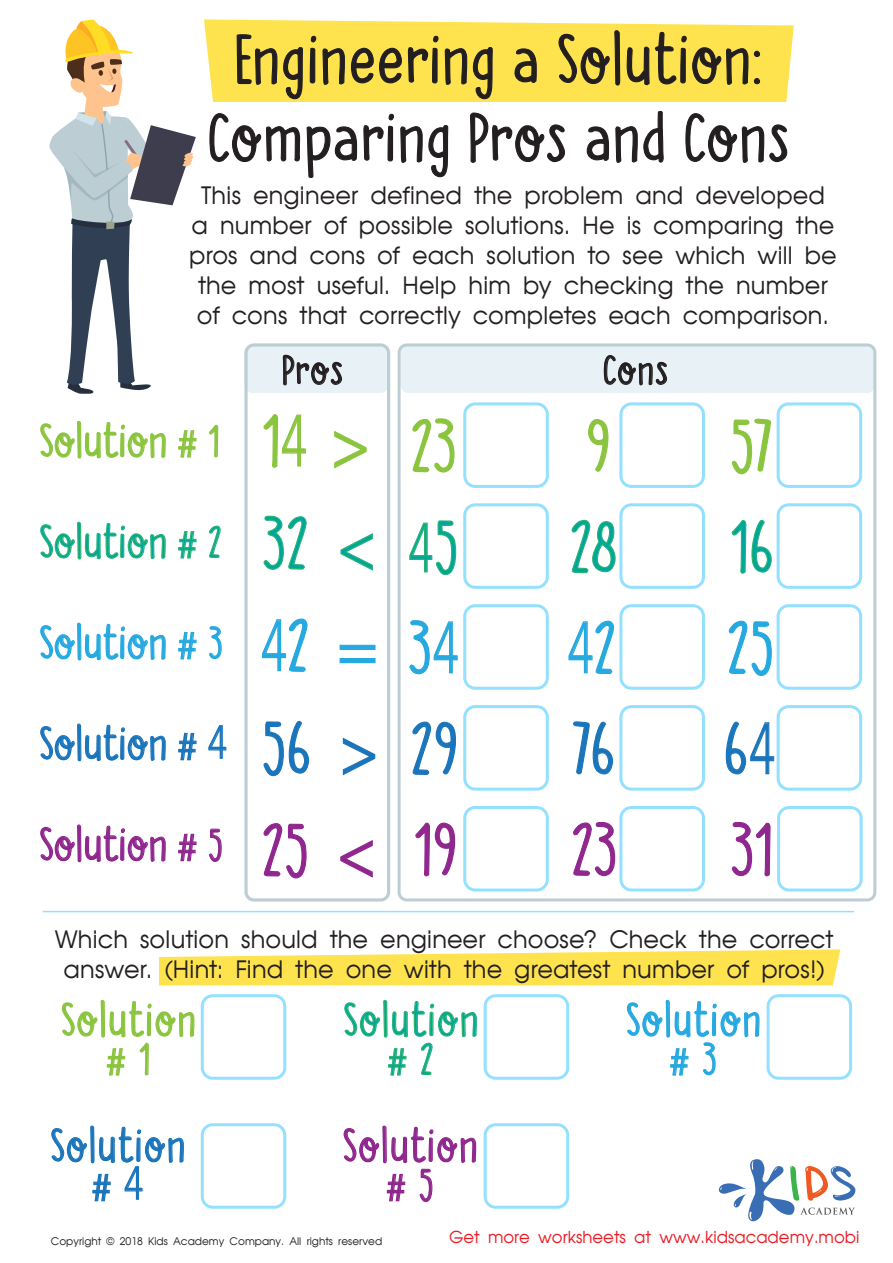
<style>
.page{position:relative;width:893px;height:1263px;background:#fff}
.page>*{position:absolute;margin:0;border:0;box-sizing:border-box;transform-origin:0 0}
.t1{font:300 70.5px "News Gothic BT";color:#26a9e0;scale:.65 1}
.t2{font:67.5px "DK The Cats Whiskers";letter-spacing:-.025em;color:#90278e}
.t3{font:67.5px "DK The Cats Whiskers";color:#00a69c}
.t4{font:67.5px "DK The Cats Whiskers";color:#1b75bb}
.t5{font:67.5px "DK The Cats Whiskers";color:#8bc53f}
.t6{font:67.5px "DK The Cats Whiskers";color:#26a9e0}
.t7{font:60px/78px "DK The Cats Whiskers";letter-spacing:.005em;color:#231f20;text-align:center}
.t8{font:40.5px "DK The Cats Whiskers";letter-spacing:-.005em;color:#8bc53f}
.t9{font:40.5px "DK The Cats Whiskers";letter-spacing:-.005em;color:#00a69c}
.t10{font:40.5px "DK The Cats Whiskers";letter-spacing:-.005em;color:#26a9e0}
.t11{font:40.5px "DK The Cats Whiskers";letter-spacing:-.005em;color:#1b75bb}
.t12{font:40.5px "DK The Cats Whiskers";letter-spacing:-.005em;color:#90278e}
.t13{font:40.5px "Myriad Pro";color:#8bc53f}
.t14{font:40.5px "Myriad Pro";color:#00a69c}
.t15{font:40.5px "Myriad Pro";color:#26a9e0}
.t16{font:40.5px "Myriad Pro";color:#1b75bb}
.t17{font:40.5px "Myriad Pro";color:#90278e}
.t18{font:36px "DK The Cats Whiskers";letter-spacing:-.01em;color:#231f20}
.t19{font:24px/30px "AG Avant Garde Cyr";letter-spacing:.005em;color:#231f20;text-align:center}
.t20{font:16.5px "AG Avant Garde Cyr";color:#ec1c24}
.t21{font:10.5px "AG Avant Garde Cyr";color:#231f20}
.s1{font-family:"Myriad Pro"}
.s2{font-size:67.5px}
.s3{font-family:"News Gothic BT";font-weight:300;font-size:70.5px}
.s4{font-family:"Myriad Pro";font-size:67.5px}
.s5{font-family:"News Gothic BT";font-weight:300;font-size:67.5px}
.s6{font-family:"DK The Cats Whiskers";font-weight:400;font-size:67.5px}
.s7{font-family:"News Gothic BT";font-weight:300;font-size:45px}
.s8{font-family:"DK The Cats Whiskers"}
</style>
<div class="page">
<div style="left:400px;top:345px;width:474px;height:48px;background:#e8f1f5;border-radius:8px"></div>
<div style="left:244px;top:343px;width:146px;height:559px;border:3px solid #bdcdd4;border-radius:8px"></div>
<div style="left:397px;top:343px;width:479px;height:558px;border:3px solid #bdcdd4;border-radius:8px"></div>
<hr style="left:43px;top:911px;width:810px;height:1px;background:#93e0ff">
<svg style="left:718px;top:1159px;width:137px;height:63px"></svg>
<div style="left:201px;top:1123px;width:85px;height:86px;border:3px solid #93e0ff;border-radius:10px"></div>
<div style="left:483px;top:1123px;width:86px;height:86px;border:3px solid #93e0ff;border-radius:10px"></div>
<div style="left:766px;top:994px;width:86px;height:86px;border:3px solid #93e0ff;border-radius:10px"></div>
<svg style="left:40px;top:19px;width:157px;height:440px"></svg>
<svg style="left:208px;top:19px;width:579px;height:457px"></svg>
<svg style="left:40px;top:521px;width:126px;height:39px"></svg>
<svg style="left:178px;top:531px;width:19px;height:28px"></svg>
<svg style="left:209px;top:525px;width:12px;height:33px"></svg>
<svg style="left:263px;top:515px;width:44px;height:55px"></svg>
<svg style="left:340px;top:533px;width:33px;height:38px"></svg>
<svg style="left:409px;top:520px;width:48px;height:56px"></svg>
<svg style="left:731px;top:519px;width:41px;height:55px"></svg>
<svg style="left:571px;top:519px;width:45px;height:55px"></svg>
<svg style="left:40px;top:622px;width:126px;height:39px"></svg>
<svg style="left:178px;top:632px;width:19px;height:28px"></svg>
<svg style="left:209px;top:626px;width:13px;height:34px"></svg>
<svg style="left:262px;top:618px;width:46px;height:54px"></svg>
<div style="left:339px;top:645px;width:36px;height:5px;border:1px solid #26a9e0"></div>
<div style="left:339px;top:658px;width:36px;height:5px;border:1px solid #26a9e0"></div>
<svg style="left:409px;top:620px;width:49px;height:55px"></svg>
<svg style="left:728px;top:620px;width:44px;height:56px"></svg>
<svg style="left:568px;top:620px;width:46px;height:55px"></svg>
<svg style="left:40px;top:723px;width:126px;height:39px"></svg>
<svg style="left:178px;top:732px;width:19px;height:29px"></svg>
<svg style="left:208px;top:725px;width:19px;height:34px"></svg>
<svg style="left:263px;top:720px;width:46px;height:57px"></svg>
<svg style="left:342px;top:737px;width:34px;height:39px"></svg>
<svg style="left:412px;top:721px;width:44px;height:54px"></svg>
<svg style="left:725px;top:721px;width:49px;height:54px"></svg>
<svg style="left:573px;top:721px;width:40px;height:54px"></svg>
<svg style="left:40px;top:824px;width:126px;height:39px"></svg>
<svg style="left:178px;top:833px;width:19px;height:29px"></svg>
<svg style="left:209px;top:828px;width:13px;height:34px"></svg>
<svg style="left:61px;top:949px;width:779px;height:131px"></svg>
<svg style="left:51px;top:1125px;width:133px;height:77px"></svg>
<svg style="left:343px;top:1125px;width:134px;height:77px"></svg>
<svg style="left:263px;top:823px;width:44px;height:56px"></svg>
<svg style="left:340px;top:840px;width:33px;height:38px"></svg>
<svg style="left:415px;top:822px;width:40px;height:55px"></svg>
<svg style="left:731px;top:821px;width:40px;height:56px"></svg>
<svg style="left:573px;top:821px;width:42px;height:56px"></svg>
<div style="left:465px;top:404px;width:82px;height:82px;background:#fff;border-radius:10px"></div>
<div style="left:463px;top:402px;width:86px;height:86px;border:3px solid #93e0ff;border-radius:10px"></div>
<div style="left:778px;top:404px;width:82px;height:82px;background:#fff;border-radius:10px"></div>
<div style="left:776px;top:402px;width:86px;height:86px;border:3px solid #93e0ff;border-radius:10px"></div>
<div style="left:621px;top:404px;width:82px;height:82px;background:#fff;border-radius:10px"></div>
<div style="left:619px;top:402px;width:86px;height:86px;border:3px solid #93e0ff;border-radius:10px"></div>
<div style="left:463px;top:503px;width:86px;height:86px;border:3px solid #93e0ff;border-radius:10px"></div>
<div style="left:776px;top:503px;width:86px;height:86px;border:3px solid #93e0ff;border-radius:10px"></div>
<div style="left:619px;top:503px;width:86px;height:86px;border:3px solid #93e0ff;border-radius:10px"></div>
<div style="left:463px;top:604px;width:86px;height:86px;border:3px solid #93e0ff;border-radius:10px"></div>
<div style="left:776px;top:604px;width:86px;height:86px;border:3px solid #93e0ff;border-radius:10px"></div>
<div style="left:619px;top:604px;width:86px;height:86px;border:3px solid #93e0ff;border-radius:10px"></div>
<div style="left:463px;top:705px;width:86px;height:86px;border:3px solid #93e0ff;border-radius:10px"></div>
<div style="left:776px;top:705px;width:86px;height:86px;border:3px solid #93e0ff;border-radius:10px"></div>
<div style="left:619px;top:705px;width:86px;height:86px;border:3px solid #93e0ff;border-radius:10px"></div>
<div style="left:463px;top:806px;width:86px;height:86px;border:3px solid #93e0ff;border-radius:10px"></div>
<div style="left:777px;top:806px;width:85px;height:86px;border:3px solid #93e0ff;border-radius:10px"></div>
<div style="left:619px;top:806px;width:86px;height:86px;border:3px solid #93e0ff;border-radius:10px"></div>
<h3 class="t7" style="left:207px;top:23px;width:584px">Engineering a Solution:<br>Comparing Pros and Cons</h3>
<p class="t19" style="left:189px;top:180px;width:649px">This engineer defined the problem and developed<br>a number of possible solutions. He is comparing the pros and cons of each solution to see which will be the most useful. Help him by checking the number of cons that correctly completes each comparison.</p>
<h3 class="t18" style="left:281px;top:349px;width:63px">Pros</h3>
<h3 class="t18" style="left:602px;top:349px;width:67px">Cons</h3>
<h3 class="t8" style="left:39px;top:417px;width:420px">Solution <span class="s1">#</span> 1 <span class="s2">1</span><span class="s3">4</span> <span class="s4">&gt;</span> <span class="s2">23</span></h3>
<h2 class="t5" style="left:585px;top:406px;width:27px">9</h2>
<h2 class="t5" style="left:729px;top:406px;width:46px">57</h2>
<h3 class="t9" style="left:39px;top:518px;width:422px">Solution <span class="s1">#</span> 2 <span class="s2">32</span> <span class="s4">&lt;</span> <span class="s5">4</span><span class="s2">5</span></h3>
<h2 class="t3" style="left:568px;top:507px;width:51px">28</h2>
<h2 class="t3" style="left:729px;top:507px;width:47px">16</h2>
<h3 class="t10" style="left:39px;top:619px;width:422px">Solution <span class="s1">#</span> 3 <span class="s3">4</span><span class="s2">2</span> <span class="s4">=</span> <span class="s2">3</span><span class="s3">4</span></h3>
<h1 class="t1" style="left:567px;top:605px;width:78px">4<span class="s6">2</span></h1>
<h2 class="t6" style="left:726px;top:607px;width:50px">25</h2>
<h3 class="t11" style="left:39px;top:720px;width:421px">Solution <span class="s1">#</span> <span class="s7">4</span> <span class="s2">56</span> <span class="s4">&gt;</span> <span class="s2">29</span></h3>
<h2 class="t4" style="left:570px;top:708px;width:47px">76</h2>
<h2 class="t4" style="left:723px;top:708px;width:55px">6<span class="s3">4</span></h2>
<h3 class="t12" style="left:39px;top:821px;width:186px">Solution <span class="s1">#</span> 5</h3>
<h2 class="t2" style="left:261px;top:810px;width:199px">25 <span class="s1">&lt;</span> 19</h2>
<h2 class="t2" style="left:570px;top:809px;width:49px">23</h2>
<h2 class="t2" style="left:729px;top:809px;width:46px">31</h2>
<p class="t19" style="left:55px;top:924px;width:780px">Which solution should the engineer choose? Check the correct answer. (Hint: Find the one with the greatest number of pros!)</p>
<h3 class="t8" style="left:60px;top:996px;width:137px">Solution</h3>
<h3 class="t13" style="left:106px;top:1037px;width:46px"># <span class="s8">1</span></h3>
<h3 class="t11" style="left:50px;top:1122px;width:137px">Solution</h3>
<h3 class="t16" style="left:91px;top:1162px;width:54px"># <span class="s7">4</span></h3>
<h3 class="t9" style="left:343px;top:996px;width:137px">Solution</h3>
<h3 class="t14" style="left:387px;top:1037px;width:48px"># <span class="s8">2</span></h3>
<h3 class="t12" style="left:342px;top:1122px;width:137px">Solution</h3>
<h3 class="t17" style="left:386px;top:1162px;width:49px"># <span class="s8">5</span></h3>
<h3 class="t10" style="left:625px;top:996px;width:137px">Solution</h3>
<h3 class="t15" style="left:669px;top:1037px;width:49px"># <span class="s8">3</span></h3>
<p class="t21" style="left:51px;top:1235px;width:333px">Copyright © 2018 Kids Academy Company. All rights reserved</p>
<p class="t20" style="left:449px;top:1228px;width:412px">Get more worksheets at www.kidsacademy.mobi</p>
</div>
